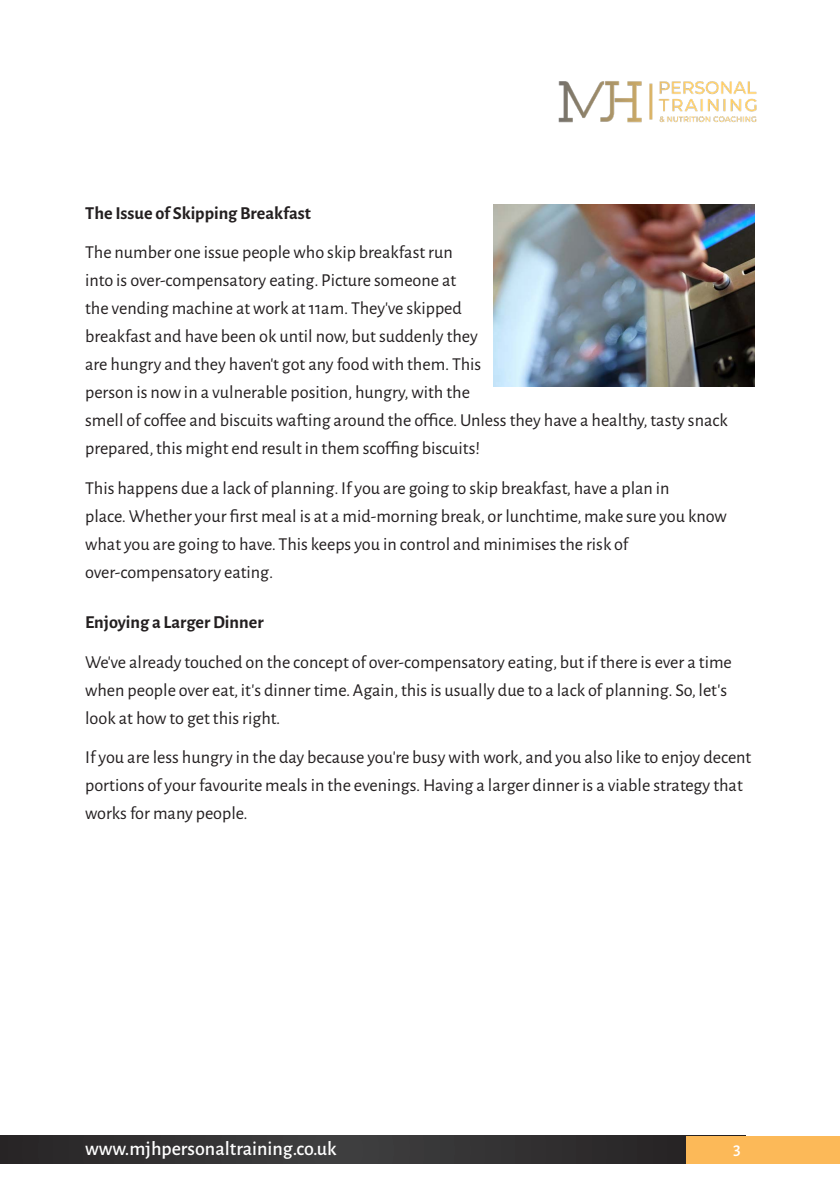
<style>
.page{position:relative;width:840px;height:1191px;background:#fff}
.page>*{position:absolute;margin:0;border:0;box-sizing:border-box;transform-origin:0 0}
.t1{font:500 20px "Alegreya Sans";color:#fff}
.t2{font:18.2px/28px "Alegreya Sans";color:#231f20}
.t3{font:700 18.2px "Alegreya Sans";color:#231f20}
.FIT_Section_names{font:500 18px "Alegreya Sans";color:#fff}
</style>
<div class="page">
<div style="left:0;top:1136px;width:745px;height:27px;background:linear-gradient(to right,#343233,#323132)"></div>
<div style="left:686px;top:1136px;width:153px;height:27px;background:#fcb958"></div>
<img style="left:558px;top:81px;width:199px;height:42px">
<img style="left:493px;top:204px;width:261px;height:182px">
<p class="t3" style="left:85px;top:199px;width:227px">The Issue of Skipping Breakfast</p>
<p class="t2" style="left:85px;top:237px;width:643px">The number one issue people who skip breakfast run<br>into is over-compensatory eating. Picture someone at<br>the vending machine at work at 11am. They’ve skipped<br>breakfast and have been ok until now, but suddenly they<br>are hungry and they haven’t got any food with them. This<br>person is now in a vulnerable position, hungry, with the<br>smell of coffee and biscuits wafting around the office. Unless they have a healthy, tasty snack prepared, this might end result in them scoffing biscuits!</p>
<p class="t2" style="left:85px;top:473px;width:642px">This happens due a lack of planning. If you are going to skip breakfast, have a plan in<br>place. Whether your first meal is at a mid-morning break, or lunchtime, make sure you know what you are going to have. This keeps you in control and minimises the risk of over-compensatory eating.</p>
<p class="t3" style="left:85px;top:609px;width:180px">Enjoying a Larger Dinner</p>
<p class="t2" style="left:85px;top:647px;width:647px">We’ve already touched on the concept of over-compensatory eating, but if there is ever a time when people over eat, it’s dinner time. Again, this is usually due to a lack of planning. So, let’s look at how to get this right.</p>
<p class="t2" style="left:85px;top:742px;width:667px">If you are less hungry in the day because you’re busy with work, and you also like to enjoy decent portions of your favourite meals in the evenings. Having a larger dinner is a viable strategy that works for many people.</p>
<p class="t1" style="left:85px;top:1134px;width:253px">www.mjhpersonaltraining.co.uk</p>
<p class="FIT_Section_names" style="left:732px;top:1138px;width:9px">3</p>
</div>
